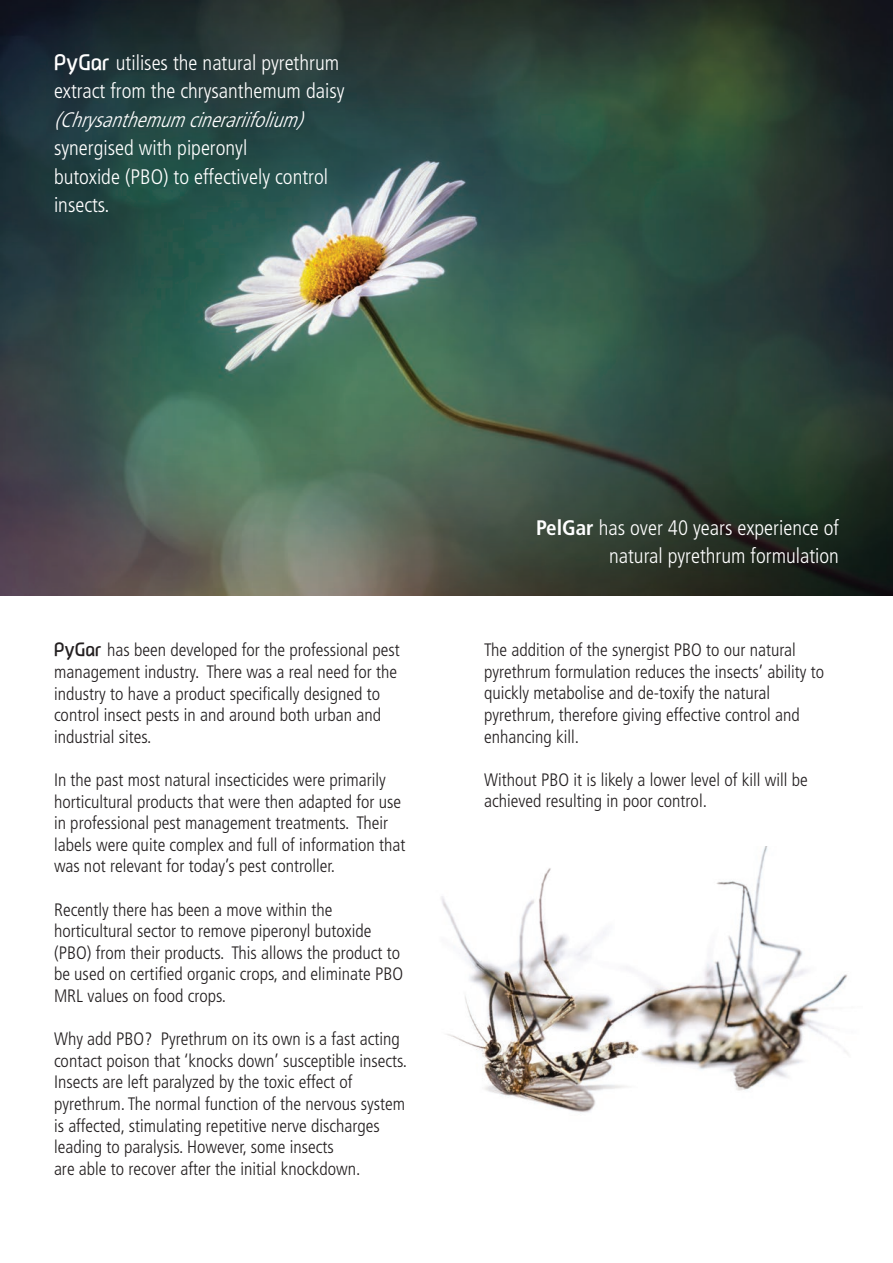
<style>
.page{position:relative;width:893px;height:1263px;background:#fff}
.page>*{position:absolute;margin:0;border:0;box-sizing:border-box;transform-origin:0 0}
.t1{font:300 condensed 21px/28.5px "Frutiger";color:#fff}
.t2{font:italic 300 condensed 21px "Frutiger";color:#fff}
.t3{font:300 condensed 18px/21.6px "Frutiger";color:#231f20}
.s1{font-family:"Cesco B";font-weight:400;font-stretch:normal}
.s2{font-weight:700}
</style>
<div class="page">
<img style="left:0;top:0;width:893px;height:595px">
<img style="left:441px;top:846px;width:407px;height:267px">
<p class="t1" style="left:54px;top:49px;width:292px"><span class="s1">PyGar</span> utilises the natural pyrethrum extract from the chrysanthemum daisy</p>
<p class="t2" style="left:54px;top:108px;width:258px">(Chrysanthemumcinerariifolium)</p>
<p class="t1" style="left:54px;top:134px;width:276px">synergised with piperonyl<br>butoxide (PBO) to effectively control insects.</p>
<p class="t3" style="left:54px;top:639px;width:347px"><span class="s1">PyGar</span> has been developed for the professional pest management industry. There was a real need for the industry to have a product specifically designed to control insect pests in and around both urban and industrial sites.</p>
<p class="t3" style="left:54px;top:769px;width:353px">In the past most natural insecticides were primarily horticultural products that were then adapted for use in professional pest management treatments. Their labels were quite complex and full of information that was not relevant for today’s pest controller.</p>
<p class="t3" style="left:54px;top:899px;width:351px">Recently there has been a move within the horticultural sector to remove piperonyl butoxide (PBO) from their products. This allows the product to be used on certified organic crops, and eliminate PBO MRL values on food crops.</p>
<p class="t3" style="left:54px;top:1028px;width:354px">Why add PBO? Pyrethrum on its own is a fast acting contact poison that ‘knocks down’ susceptible insects.<br>Insects are left paralyzed by the toxic effect of pyrethrum. The normal function of the nervous system is affected, stimulating repetitive nerve discharges leading to paralysis. However, some insects<br>are able to recover after the initial knockdown.</p>
<p class="t1" style="left:536px;top:513px;width:304px;text-align:right"><span class="s2">PelGar</span> has over 40 years experience of natural pyrethrum formulation</p>
<p class="t3" style="left:484px;top:639px;width:342px">The addition of the synergist PBO to our natural pyrethrum formulation reduces the insects’ ability to quickly metabolise and de-toxify the natural pyrethrum, therefore giving effective control and enhancing kill.</p>
<p class="t3" style="left:484px;top:769px;width:325px">Without PBO it is likely a lower level of kill will be achieved resulting in poor control.</p>
</div>
